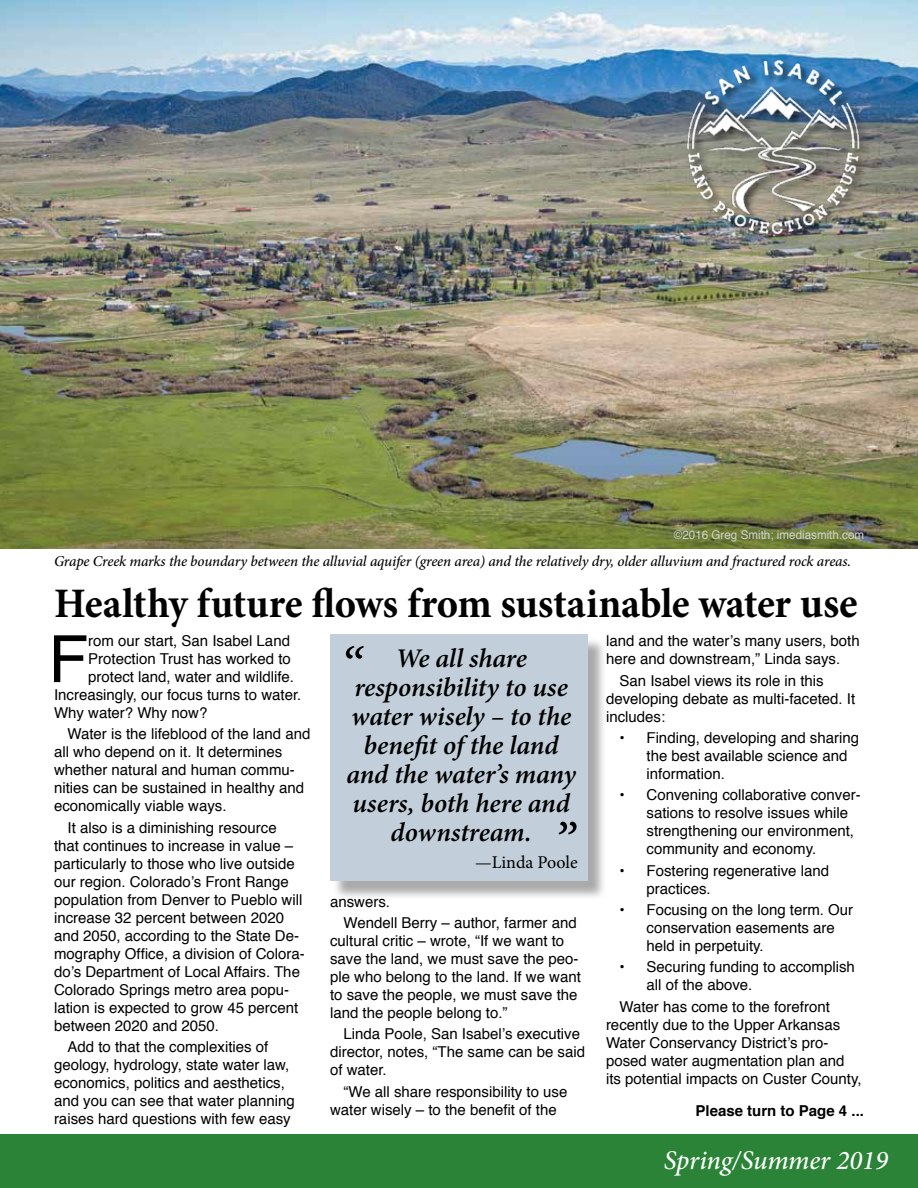
<style>
.page{position:relative;width:918px;height:1188px;background:#fff}
.page>*{position:absolute;margin:0;border:0;box-sizing:border-box;transform-origin:0 0}
.t1{font:65.25px "Helvetica";color:#000}
.t2{font:italic 500 54px "Minion Pro";color:#000}
.t3{font:700 42px "Minion Pro";letter-spacing:-.01em;color:#000}
.t4{font:italic 600 27px/29.1px "Minion Pro";letter-spacing:-.005em;color:#000;text-align:center}
.t5{font:italic 500 27px "Minion Pro";letter-spacing:-.01em;color:#fff}
.t6{font:18px "Minion Pro";color:#000}
.t7{font:15px/18px "Helvetica";color:#000}
.t8{font:italic 500 15px "Minion Pro";letter-spacing:-.015em;color:#000}
.t9{font:700 15px "Helvetica";color:#000}
.t10{font:12px "Helvetica";color:#d1d3d4}
.s1{font-size:43.5px}
</style>
<div class="page">
<div style="left:332px;top:637px;width:275px;height:263px;background:#000;opacity:.34"></div>
<div style="left:330px;top:634px;width:258px;height:247px;background:#c2ced9"></div>
<div style="left:0;top:1135px;width:918px;height:53px;background:#2a8336"></div>
<img style="left:0;top:0;width:918px;height:549px">
<div style="left:686px;top:59px;width:184px;height:184px;background:#000;opacity:.6"></div>
<img style="left:683px;top:55px;width:180px;height:182px">
<p class="t10" style="left:674px;top:526px;width:192px">©2016 Greg Smith; imediasmith.com</p>
<p class="t8" style="left:54px;top:551px;width:799px">Grape Creek marks the boundary between the alluvial aquifer (green area) and the relatively dry, older alluvium and fractured rock areas.</p>
<h3 class="t3" style="left:54px;top:574px;width:805px">Healthy future flows from sustainable water <span class="s1">use</span></h3>
<h1 class="t1" style="left:48px;top:609px;width:41px">F</h1>
<p class="t7" style="left:88px;top:632px;width:203px">rom our start, San Isabel Land</p>
<p class="t7" style="left:88px;top:650px;width:204px">Protection Trust has worked to</p>
<p class="t7" style="left:88px;top:668px;width:207px">protect land, water and wildlife.</p>
<p class="t7" style="left:54px;top:686px;width:249px">Increasingly, our focus turns to water.</p>
<p class="t7" style="left:54px;top:704px;width:155px">Why water? Why now?</p>
<p class="t7" style="left:54px;top:726px;width:258px;text-indent:14px">Water is the lifeblood of the land and all who depend on it. It determines whether natural and human commu&shy;nities can be sustained in healthy and economically viable ways.</p>
<p class="t7" style="left:54px;top:819px;width:252px;text-indent:14px">It also is a diminishing resource that continues to increase in value – particularly to those who live outside our region. Colorado’s Front Range population from Denver to Pueblo will increase 32 percent between 2020 and 2050, according to the State De&shy;mography Office, a division of Colora&shy;do’s Department of Local Affairs. The Colorado Springs metro area popu&shy;lation is expected to grow 45 percent between 2020 and 2050.</p>
<p class="t7" style="left:54px;top:1038px;width:242px;text-indent:14px">Add to that the complexities of geology, hydrology, state water law, economics, politics and aesthetics, and you can see that water planning raises hard questions with few easy</p>
<h2 class="t2" style="left:340px;top:630px;width:23px">“</h2>
<h3 class="t4" style="left:346px;top:643px;width:231px">We all share responsibility to use water wisely – to the benefit of the land and the water’s many users, both here and downstream.</h3>
<p class="t6" style="left:475px;top:850px;width:104px">—Linda Poole</p>
<h2 class="t2" style="left:553px;top:806px;width:23px">”</h2>
<p class="t7" style="left:344px;top:891px;width:235px;line-height:21.3px;text-indent:-14px">answers.<br>Wendell Berry – author, farmer and</p>
<p class="t7" style="left:330px;top:932px;width:252px">cultural critic – wrote, “If we want to save the land, we must save the peo&shy;ple who belong to the land. If we want to save the people, we must save the land the people belong to.”</p>
<p class="t7" style="left:330px;top:1025px;width:257px;text-indent:14px">Linda Poole, San Isabel’s executive director, notes, “The same can be said of water.</p>
<p class="t7" style="left:330px;top:1083px;width:239px;text-indent:14px">“We all share responsibility to use water wisely – to the benefit of the</p>
<p class="t7" style="left:606px;top:632px;width:255px">land and the water’s many users, both here and downstream,” Linda says.</p>
<p class="t7" style="left:606px;top:672px;width:251px;text-indent:14px">San Isabel views its role in this developing debate as multi-faceted. It includes:</p>
<p class="t7" style="left:647px;top:729px;width:214px;text-indent:-27px">• Finding, developing and sharing the best available science and information.</p>
<p class="t7" style="left:647px;top:786px;width:216px;text-indent:-27px">• Convening collaborative conver&shy;sations to resolve issues while strengthening our environment, community and economy.</p>
<p class="t7" style="left:647px;top:862px;width:184px;text-indent:-27px">• Fostering regenerative land practices.</p>
<p class="t7" style="left:647px;top:901px;width:208px;text-indent:-27px">• Focusing on the long term. Our conservation easements are held in perpetuity.</p>
<p class="t7" style="left:647px;top:959px;width:210px;text-indent:-27px">• Securing funding to accomplish all of the above.</p>
<p class="t7" style="left:606px;top:998px;width:257px;text-indent:14px">Water has come to the forefront recently due to the Upper Arkansas Water Conservancy District’s pro&shy;posed water augmentation plan and its potential impacts on Custer County,</p>
<p class="t9" style="left:696px;top:1098px;width:170px">Please turn to Page 4 ...</p>
<h3 class="t5" style="left:664px;top:1142px;width:226px">Spring/Summer 2019</h3>
</div>
